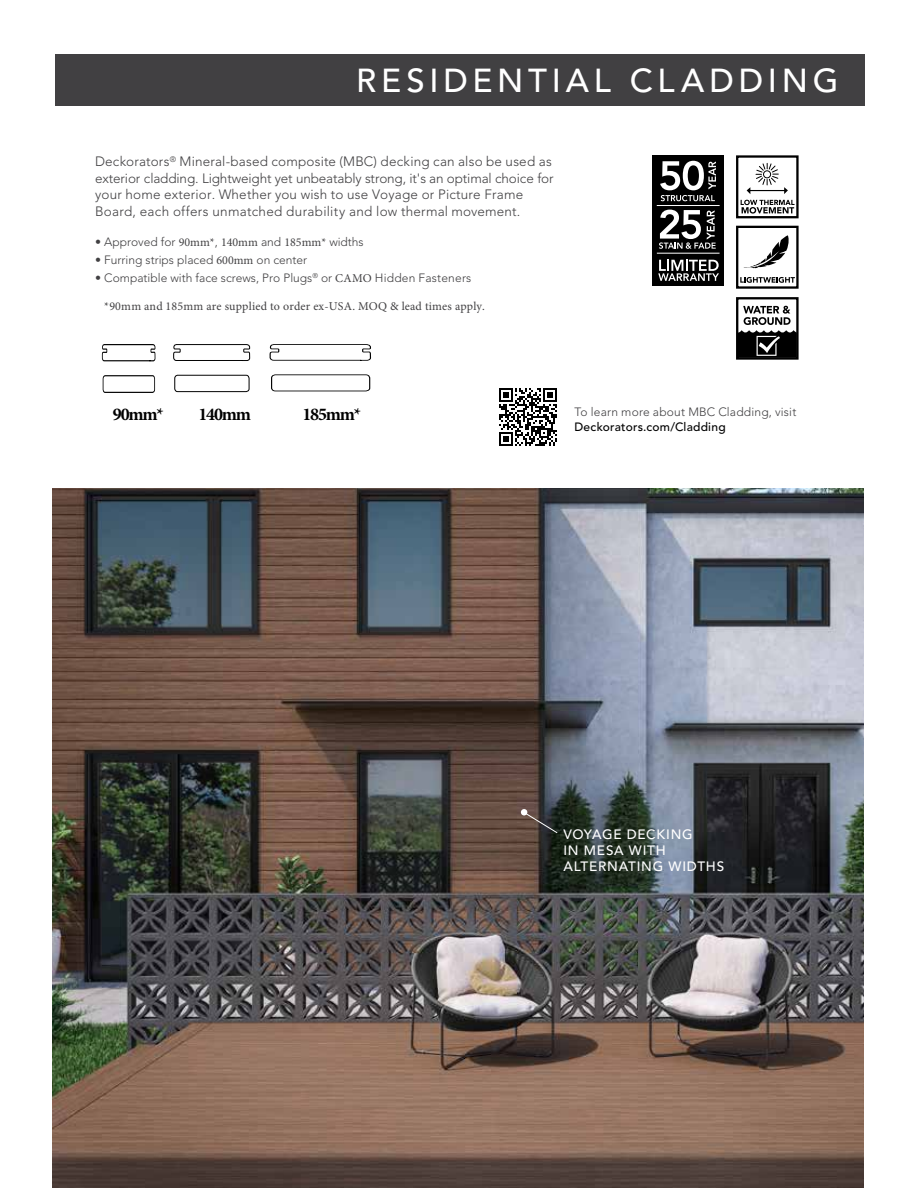
<style>
.page{position:relative;width:918px;height:1188px;background:#fff}
.page>*{position:absolute;margin:0;border:0;box-sizing:border-box;transform-origin:0 0}
.t1{font:500 33px "Avenir LT Std";letter-spacing:.145em;color:#fff}
.t2{font:700 18px "Minion Pro";letter-spacing:-.07em;color:#000}
.t3{font:300 13.5px/16.5px "Avenir LT Std";letter-spacing:.015em;color:#414042}
.t4{font:500 13.5px/16.2px "Avenir LT Std";letter-spacing:.06em;color:#fff}
.t5{font:300 12px "Avenir LT Std";color:#414042}
.t6{font:12px "Minion Pro";letter-spacing:.02em;color:#414042}
.t7{font:500 12px "Avenir LT Std";letter-spacing:.02em;color:#000}
.s1{font-family:"Minion Pro";font-weight:400}
</style>
<div class="page">
<img style="left:52px;top:488px;width:812px;height:700px">
<div style="left:55px;top:54px;width:810px;height:52px;background:#414042"></div>
<div style="left:652px;top:155px;width:72px;height:131px;background:#000"></div>
<svg style="left:659px;top:210px;width:57px;height:39px"></svg>
<hr style="left:657px;top:205px;width:63px;height:1px;background:#fff">
<hr style="left:657px;top:253px;width:63px;height:1px;background:#fff">
<svg style="left:658px;top:260px;width:61px;height:21px"></svg>
<svg style="left:660px;top:161px;width:56px;height:40px"></svg>
<div style="left:736px;top:155px;width:63px;height:63px;border:2px solid #000"></div>
<svg style="left:741px;top:200px;width:54px;height:14px"></svg>
<svg style="left:747px;top:163px;width:41px;height:31px"></svg>
<div style="left:736px;top:226px;width:63px;height:63px;border:2px solid #000"></div>
<svg style="left:740px;top:277px;width:55px;height:6px"></svg>
<svg style="left:744px;top:235px;width:45px;height:34px"></svg>
<div style="left:736px;top:297px;width:63px;height:63px;border:2px solid #000"></div>
<svg style="left:738px;top:306px;width:59px;height:52px"></svg>
<svg style="left:102px;top:344px;width:54px;height:18px"></svg>
<svg style="left:103px;top:375px;width:52px;height:18px"></svg>
<svg style="left:173px;top:344px;width:77px;height:17px"></svg>
<div style="left:174px;top:375px;width:75px;height:17px;border:1px solid #000;border-radius:3px"></div>
<svg style="left:269px;top:344px;width:102px;height:17px"></svg>
<svg style="left:271px;top:374px;width:100px;height:18px"></svg>
<svg style="left:499px;top:388px;width:58px;height:58px"></svg>
<div style="left:521px;top:809px;width:6px;height:7px;background:#fff;border-radius:50%"></div>
<svg style="left:523px;top:812px;width:35px;height:22px"></svg>
<h1 class="t1" style="left:356px;top:61px;width:484px">RESIDENTIAL CLADDING</h1>
<p class="t3" style="left:95px;top:153px;width:460px">Deckorators<sup>®</sup> Mineral-based composite (MBC) decking can also be used as exterior cladding. Lightweight yet unbeatably strong, it's an optimal choice for your home exterior. Whether you wish to use Voyage or Picture Frame Board, each offers unmatched durability and low thermal movement.</p>
<p class="t5" style="left:95px;top:234px;width:270px">• Approved for <span class="s1">90mm*</span>, <span class="s1">140mm</span> and <span class="s1">185mm*</span> widths</p>
<p class="t5" style="left:95px;top:252px;width:214px">• Furring strips placed <span class="s1">600mm</span> on center</p>
<p class="t5" style="left:95px;top:270px;width:378px">• Compatible with face screws, Pro Plugs<sup>®</sup> or <span class="s1">CAMO</span> Hidden Fasteners</p>
<p class="t6" style="left:104px;top:298px;width:382px">*90mm and 185mm are supplied to order ex-USA. MOQ &amp; lead times apply.</p>
<h2 class="t2" style="left:113px;top:402px;width:52px">90mm*</h2>
<h2 class="t2" style="left:199px;top:402px;width:54px">140mm</h2>
<h2 class="t2" style="left:302px;top:402px;width:60px">185mm*</h2>
<p class="t5" style="left:574px;top:404px;width:223px">To learn more about MBC Cladding, visit</p>
<p class="t7" style="left:574px;top:420px;width:153px">Deckorators.com/Cladding</p>
<p class="t4" style="left:563px;top:826px;width:162px">VOYAGE DECKING<br>IN MESA WITH<br>ALTERNATING WIDTHS</p>
</div>
